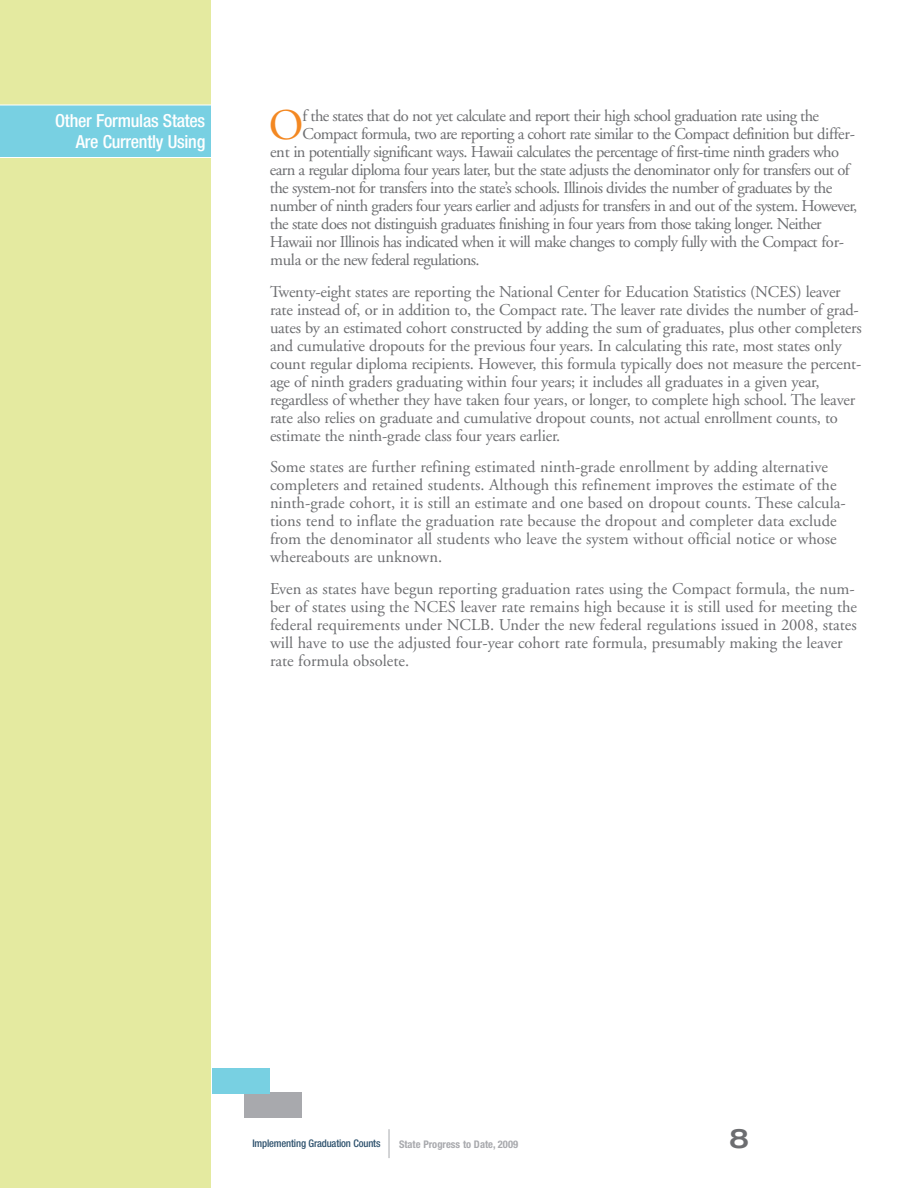
<style>
.page{position:relative;width:918px;height:1188px;background:#fff}
.page>*{position:absolute;margin:0;border:0;box-sizing:border-box;transform-origin:0 0}
.t1{font:43.65px "Adobe Garamond";color:#f38822}
.t2{font:500 expanded 27px "Helvetica Neue";color:#6c6d70}
.t3{font:500 condensed 18px/21px "Helvetica Neue";letter-spacing:-.015em;color:#fff;text-align:right}
.t4{font:16.5px/18px "Adobe Garamond";letter-spacing:-.015em;color:#6c6d70}
.t5{font:16.5px "Adobe Garamond";letter-spacing:-.04em;color:#6c6d70}
.t6{font:500 condensed 10.5px "Helvetica Neue";letter-spacing:-.015em;color:#2c506c}
.t7{font:700 condensed 10.5px "Helvetica Neue";color:#a8a9ad}
</style>
<div class="page">
<div style="left:0;top:0;width:212px;height:1188px;background:#e4eaa0"></div>
<div style="left:0;top:105px;width:212px;height:52px;background:#78d0e2"></div>
<hr style="left:0;top:105px;width:212px;height:1px;background:#fff">
<hr style="left:0;top:157px;width:212px;height:1px;background:#fff">
<div style="left:244px;top:1093px;width:58px;height:25px;background:#a8a9ad"></div>
<svg style="left:389px;top:1129px;width:1px;height:29px"></svg>
<div style="left:212px;top:1068px;width:57px;height:25px;background:#78d0e2"></div>
<p class="t3" style="left:55px;top:112px;width:152px">Other Formulas States<br>Are Currently Using</p>
<h1 class="t1" style="left:269px;top:108px;width:36px">O</h1>
<p class="t5" style="left:303px;top:110px;width:518px">f the states that do not yet calculate and report their high school graduation rate using the</p>
<p class="t5" style="left:303px;top:128px;width:554px">Compact formula, two are reporting a cohort rate similar to the Compact definition but differ-</p>
<p class="t5" style="left:270px;top:146px;width:571px">ent in potentially significant ways. Hawaii calculates the percentage of first-time ninth graders who</p>
<p class="t5" style="left:270px;top:164px;width:581px">earn a regular diploma four years later, but the state adjusts the denominator only for transfers out of</p>
<p class="t5" style="left:270px;top:182px;width:564px">the system-not for transfers into the state’s schools. Illinois divides the number of graduates by the</p>
<p class="t5" style="left:270px;top:200px;width:589px">number of ninth graders four years earlier and adjusts for transfers in and out of the system. However,</p>
<p class="t5" style="left:270px;top:218px;width:553px">the state does not distinguish graduates finishing in four years from those taking longer. Neither</p>
<p class="t5" style="left:270px;top:236px;width:576px">Hawaii nor Illinois has indicated when it will make changes to comply fully with the Compact for-</p>
<p class="t5" style="left:270px;top:254px;width:211px">mula or the new federal regulations.</p>
<p class="t4" style="left:270px;top:284px;width:593px">Twenty-eight states are reporting the National Center for Education Statistics (NCES) leaver rate instead of, or in addition to, the Compact rate. The leaver rate divides the number of grad&shy;uates by an estimated cohort constructed by adding the sum of graduates, plus other completers and cumulative dropouts for the previous four years. In calculating this rate, most states only count regular diploma recipients. However, this formula typically does not measure the percent&shy;age of ninth graders graduating within four years; it includes all graduates in a given year, regardless of whether they have taken four years, or longer, to complete high school. The leaver rate also relies on graduate and cumulative dropout counts, not actual enrollment counts, to estimate the ninth-grade class four years earlier.</p>
<p class="t4" style="left:270px;top:460px;width:577px">Some states are further refining estimated ninth-grade enrollment by adding alternative completers and retained students. Although this refinement improves the estimate of the ninth-grade cohort, it is still an estimate and one based on dropout counts. These calcula&shy;tions tend to inflate the graduation rate because the dropout and completer data exclude from the denominator all students who leave the system without official notice or whose whereabouts are unknown.</p>
<p class="t4" style="left:270px;top:581px;width:589px">Even as states have begun reporting graduation rates using the Compact formula, the num&shy;ber of states using the NCES leaver rate remains high because it is still used for meeting the federal requirements under NCLB. Under the new federal regulations issued in 2008, states will have to use the adjusted four-year cohort rate formula, presumably making the leaver rate formula obsolete.</p>
<p class="t6" style="left:252px;top:1140px;width:130px">Implementing Graduation Counts</p>
<p class="t7" style="left:399px;top:1138px;width:121px">State Progress to Date, 2009</p>
<h2 class="t2" style="left:729px;top:1128px;width:21px">8</h2>
</div>
